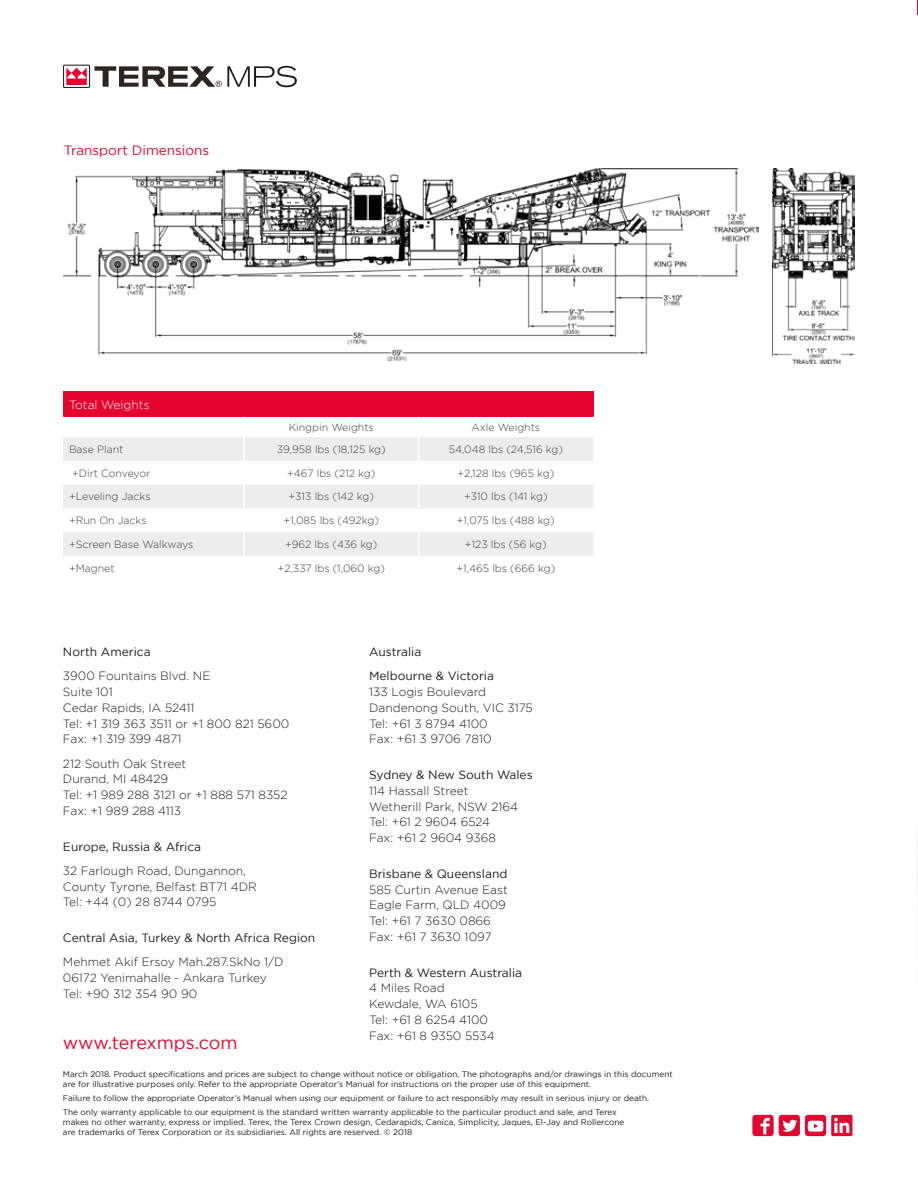
<style>
.page{position:relative;width:918px;height:1188px;background:#fff}
.page>*{position:absolute;margin:0;border:0;box-sizing:border-box;transform-origin:0 0}
.t1{font:18px "Gotham";letter-spacing:-.01em;color:#e4042e}
.t2{font:13.5px "Gotham";color:#e4042e}
.t3{font:300 12px/15.8px "Gotham";color:#1d1d1b}
.t4{font:12px/24.3px "Gotham";color:#1d1d1b}
.t5{font:300 12px "Gotham";color:#fff}
.t6{font:300 10.5px "Gotham";color:#3b3d43}
.t7{font:8.25px/9.9px "Gotham";color:#1d1d1b}
</style>
<div class="page">
<svg style="left:63px;top:65px;width:234px;height:23px"></svg>
<svg style="left:917px;top:0;width:1px;height:14px"></svg>
<div style="left:752px;top:1115px;width:22px;height:21px;background:#e4042e;border-radius:3px"></div>
<svg style="left:760px;top:1118px;width:10px;height:16px"></svg>
<div style="left:779px;top:1115px;width:21px;height:21px;background:#e4042e;border-radius:3px"></div>
<svg style="left:782px;top:1120px;width:15px;height:12px"></svg>
<div style="left:805px;top:1115px;width:21px;height:21px;background:#e4042e;border-radius:3px"></div>
<svg style="left:808px;top:1121px;width:15px;height:11px"></svg>
<svg style="left:831px;top:1115px;width:21px;height:21px"></svg>
<img style="left:917px;top:841px;width:1px;height:56px">
<div style="left:63px;top:392px;width:530px;height:25px;background:#e4042e"></div>
<svg style="left:63px;top:437px;width:530px;height:119px;fill:#ededed"></svg>
<hr style="left:62px;top:508px;width:2px;height:24px;background:#fff">
<hr style="left:243px;top:508px;width:2px;height:24px;background:#fff">
<hr style="left:592px;top:508px;width:2px;height:24px;background:#fff">
<hr style="left:243px;top:437px;width:2px;height:24px;background:#fff">
<hr style="left:243px;top:485px;width:2px;height:23px;background:#fff">
<hr style="left:243px;top:532px;width:2px;height:24px;background:#fff">
<hr style="left:62px;top:461px;width:2px;height:24px;background:#fff">
<hr style="left:243px;top:461px;width:2px;height:24px;background:#fff">
<svg style="left:418px;top:437px;width:1px;height:119px"></svg>
<hr style="left:592px;top:461px;width:2px;height:24px;background:#fff">
<img style="left:64px;top:169px;width:695px;height:193px">
<img style="left:772px;top:168px;width:82px;height:195px">
<h2 class="t2" style="left:64px;top:143px;width:147px">Transport Dimensions</h2>
<h3 class="t5" style="left:69px;top:398px;width:82px">Total Weights</h3>
<p class="t6" style="left:289px;top:421px;width:87px">Kingpin Weights</p>
<p class="t6" style="left:472px;top:421px;width:70px">Axle Weights</p>
<p class="t6" style="left:69px;top:443px;width:56px">Base Plant</p>
<p class="t6" style="left:277px;top:443px;width:110px">39,958 lbs (18,125 kg)</p>
<p class="t6" style="left:449px;top:443px;width:116px">54,048 lbs (24,516 kg)</p>
<p class="t6" style="left:72px;top:467px;width:80px">+Dirt Conveyor</p>
<p class="t6" style="left:287px;top:467px;width:90px">+467 lbs (212 kg)</p>
<p class="t6" style="left:457px;top:467px;width:98px">+2,128 lbs (965 kg)</p>
<p class="t6" style="left:69px;top:491px;width:83px">+Leveling Jacks</p>
<p class="t6" style="left:289px;top:491px;width:87px">+313 lbs (142 kg)</p>
<p class="t6" style="left:464px;top:491px;width:85px">+310 lbs (141 kg)</p>
<p class="t6" style="left:69px;top:515px;width:79px">+Run On Jacks</p>
<p class="t6" style="left:284px;top:515px;width:97px">+1,085 lbs (492kg)</p>
<p class="t6" style="left:457px;top:515px;width:99px">+1,075 lbs (488 kg)</p>
<p class="t6" style="left:69px;top:538px;width:126px">+Screen Base Walkways</p>
<p class="t6" style="left:285px;top:538px;width:94px">+962 lbs (436 kg)</p>
<p class="t6" style="left:465px;top:538px;width:83px">+123 lbs (56 kg)</p>
<p class="t6" style="left:69px;top:562px;width:47px">+Magnet</p>
<p class="t6" style="left:278px;top:562px;width:109px">+2,337 lbs (1,060 kg)</p>
<p class="t6" style="left:456px;top:562px;width:100px">+1,465 lbs (666 kg)</p>
<h3 class="t4" style="left:63px;top:640px;width:89px">North America</h3>
<h3 class="t3" style="left:63px;top:668px;width:228px">3900 Fountains Blvd. NE<br>Suite 101<br>Cedar Rapids, IA 52411<br>Tel: +1 319 363 3511 or +1 800 821 5600<br>Fax: +1 319 399 4871</h3>
<h3 class="t3" style="left:63px;top:755px;width:226px">212 South Oak Street<br>Durand, MI 48429<br>Tel: +1 989 288 3121 or +1 888 571 8352<br>Fax: +1 989 288 4113</h3>
<h3 class="t4" style="left:63px;top:834px;width:140px">Europe, Russia &amp; Africa</h3>
<h3 class="t3" style="left:63px;top:863px;width:195px">32 Farlough Road, Dungannon,<br>County Tyrone, Belfast BT71 4DR<br>Tel: +44 (0) 28 8744 0795</h3>
<h3 class="t4" style="left:63px;top:926px;width:254px">Central Asia, Turkey &amp; North Africa Region</h3>
<h3 class="t3" style="left:63px;top:954px;width:222px">Mehmet Akif Ersoy Mah.287.SkNo 1/D<br>06172 Yenimahalle - Ankara Turkey<br>Tel: +90 312 354 90 90</h3>
<h1 class="t1" style="left:63px;top:1033px;width:176px">www.terexmps.com</h1>
<h3 class="t4" style="left:369px;top:640px;width:126px">Australia<br>Melbourne &amp; Victoria</h3>
<h3 class="t3" style="left:369px;top:684px;width:165px">133 Logis Boulevard<br>Dandenong South, VIC 3175<br>Tel: +61 3 8794 4100<br>Fax: +61 3 9706 7810</h3>
<h3 class="t4" style="left:369px;top:763px;width:165px">Sydney &amp; New South Wales</h3>
<h3 class="t3" style="left:369px;top:783px;width:151px">114 Hassall Street<br>Wetherill Park, NSW 2164<br>Tel: +61 2 9604 6524<br>Fax: +61 2 9604 9368</h3>
<h3 class="t4" style="left:369px;top:861px;width:140px">Brisbane &amp; Queensland</h3>
<h3 class="t3" style="left:369px;top:881px;width:140px">585 Curtin Avenue East<br>Eagle Farm, QLD 4009<br>Tel: +61 7 3630 0866<br>Fax: +61 7 3630 1097</h3>
<h3 class="t4" style="left:369px;top:960px;width:155px">Perth &amp; Western Australia</h3>
<h3 class="t3" style="left:369px;top:980px;width:127px">4 Miles Road<br>Kewdale, WA 6105<br>Tel: +61 8 6254 4100<br>Fax: +61 8 9350 5534</h3>
<p class="t7" style="left:63px;top:1069px;width:611px">March 2018. Product specifications and prices are subject to change without notice or obligation. The photographs and/or drawings in this document are for illustrative purposes only. Refer to the appropriate Operator’s Manual for instructions on the proper use of this equipment.</p>
<p class="t7" style="left:63px;top:1091px;width:588px;line-height:14.1px">Failure to follow the appropriate Operator’s Manual when using our equipment or failure to act responsibly may result in serious injury or death.<br>The only warranty applicable to our equipment is the standard written warranty applicable to the particular product and sale, and Terex</p>
<p class="t7" style="left:63px;top:1117px;width:563px">makes no other warranty, express or implied. Terex, the Terex Crown design, Cedarapids, Canica, Simplicity, Jaques, El-Jay and Rollercone are trademarks of Terex Corporation or its subsidiaries. All rights are reserved. © 2018</p>
</div>
